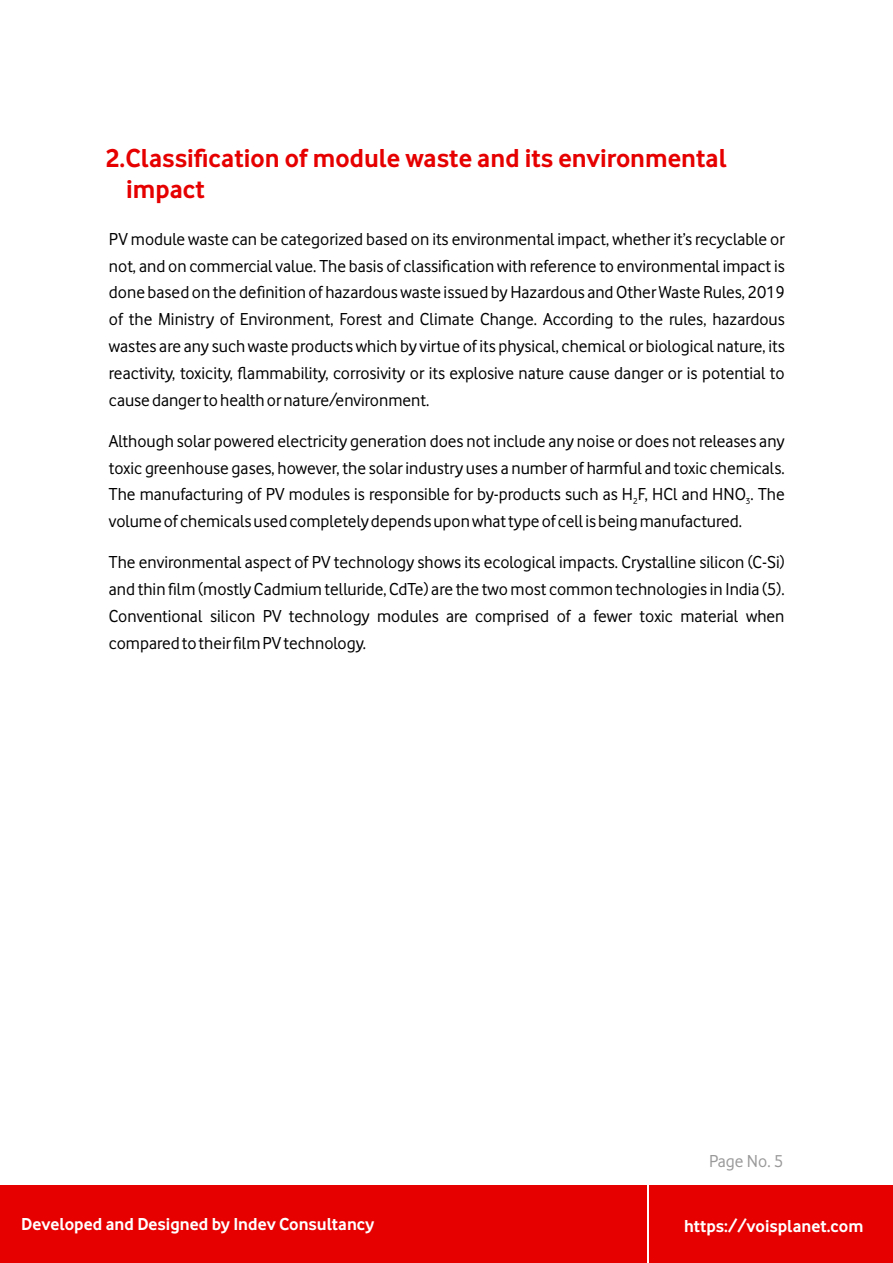
<style>
.page{position:relative;width:893px;height:1263px;background:#fff}
.page>*{position:absolute;margin:0;border:0;box-sizing:border-box;transform-origin:0 0}
.t1{font:700 27px/30.6px "Vodafone Rg";color:#e60000}
.t2{font:18px/26.8px "Vodafone Rg";color:#000;text-align:justify}
.t3{font:700 18px "Vodafone Rg";color:#fff}
.t4{font:18px "Vodafone Rg";color:#999}
.t5{font:9px "Vodafone Rg";color:#000}
</style>
<div class="page">
<div style="left:0;top:1185px;width:893px;height:78px;background:#e60000"></div>
<hr style="left:647px;top:1185px;width:2px;height:78px;background:#fff">
<h1 class="t1" style="left:126px;top:145px;width:602px;text-indent:-21px">2. Classification of module waste and its environmental impact</h1>
<p class="t2" style="left:109px;top:226px;width:677px">PV module waste can be categorized based on its environmental impact, whether it’s recyclable or not, and on commercial value. The basis of classification with reference to environmental impact is done based on the definition of hazardous waste issued by Hazardous and Other Waste Rules, 2019 of the Ministry of Environment, Forest and Climate Change. According to the rules, hazardous wastes are any such waste products which by virtue of its physical, chemical or biological nature, its reactivity, toxicity, flammability, corrosivity or its explosive nature cause danger or is potential to cause danger to health or nature/environment.</p>
<p class="t2" style="left:109px;top:428px;width:677px">Although solar powered electricity generation does not include any noise or does not releases any toxic greenhouse gases, however, the solar industry uses a number of harmful and toxic chemicals.<br>The manufacturing of PV modules is responsible for by-products such as H F, HCl and HNO . The</p>
<p class="t5" style="left:633px;top:497px;width:6px">2</p>
<p class="t5" style="left:746px;top:497px;width:6px">3</p>
<p class="t2" style="left:109px;top:508px;width:635px">volume of chemicals used completely depends upon what type of cell is being manufactured.</p>
<p class="t2" style="left:109px;top:549px;width:677px">The environmental aspect of PV technology shows its ecological impacts. Crystalline silicon (C-Si) and thin film (mostly Cadmium telluride, CdTe) are the two most common technologies in India (5).<br>Conventional silicon PV technology modules are comprised of a fewer toxic material when compared to their film PV technology.</p>
<p class="t4" style="left:709px;top:1152px;width:76px">Page No. 5</p>
<p class="t3" style="left:21px;top:1218px;width:355px">Developed and Designed by Indev Consultancy</p>
<p class="t3" style="left:684px;top:1220px;width:181px">https://voisplanet.com</p>
</div>
